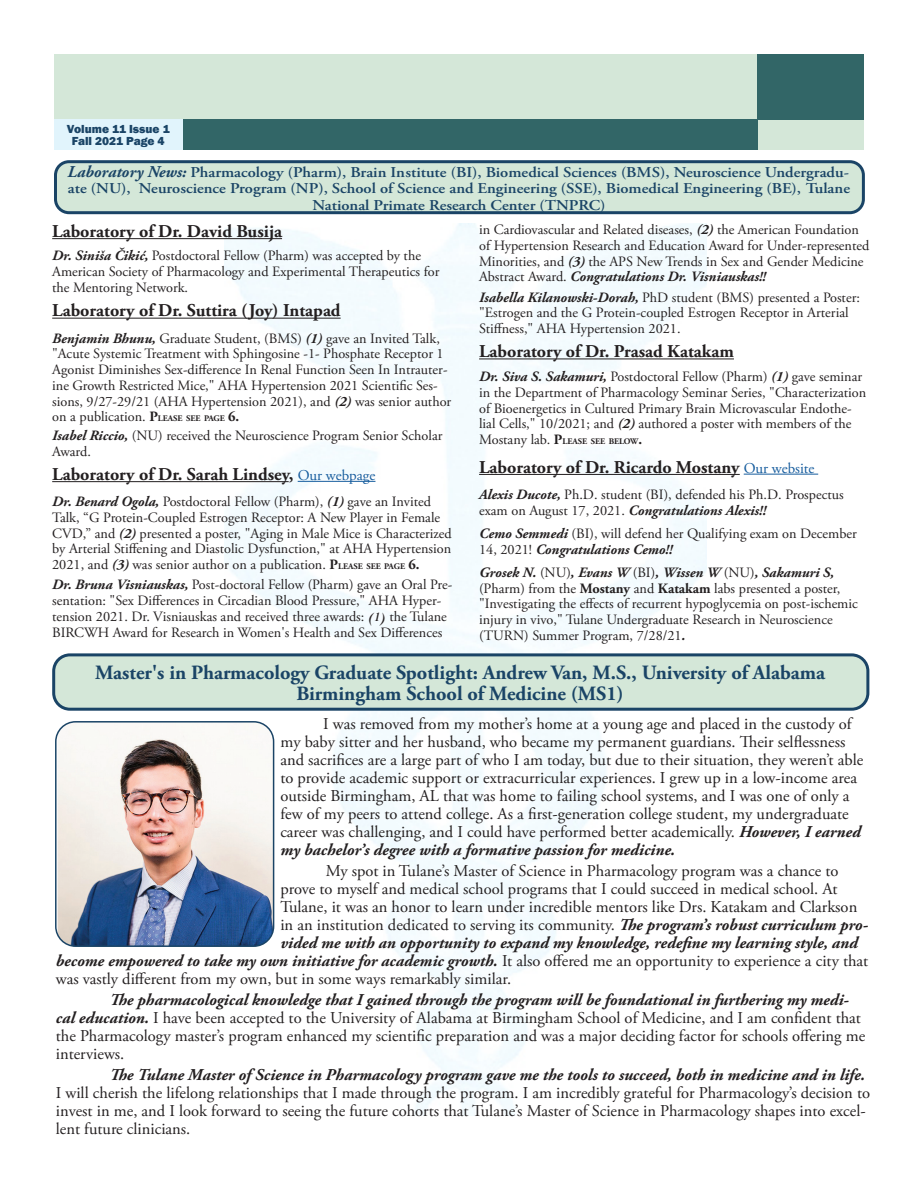
<style>
.page{position:relative;width:918px;height:1188px;background:#fff}
.page>*{position:absolute;margin:0;border:0;box-sizing:border-box;transform-origin:0 0}
.t1{font:700 20.25px/21px "Adobe Garamond Pro";color:#1a4466;text-align:center}
.t2{font:700 18px "Adobe Garamond Pro";color:#231f20}
.t3{font:16.5px/18px "Adobe Garamond Pro";color:#231f20}
.t4{font:italic 700 16.5px "Adobe Garamond Pro";color:#231f20}
.t5{font:600 15px/16.5px "Adobe Garamond Pro";color:#1a4466;text-align:center;scale:1.1 1}
.t6{font:14.25px/15.8px "Adobe Garamond Pro";color:#231f20}
.t7{font:800 12px "Franklin Gothic";color:#1a4466}
.t8{font:8.55px "Adobe Garamond Pro Bold SC600";color:#231f20}
.s1{font-weight:700;font-style:italic;font-size:16.5px}
.s2{font-weight:700;font-style:italic}
.s3{font-family:"Adobe Garamond Pro Bold SC600"}
.s4{font-family:"Adobe Garamond Pro Bold SC600";font-size:8.55px}
.s5{font-weight:400;font-size:15px;color:#175d9e}
.s6{font-family:"Perpetua";font-weight:700;font-style:italic}
.s7{font-family:"Adobe Garamond Pro";font-size:14.25px}
.s8{font-size:14.25px}
.s9{font-weight:700}
.s10{font-weight:400;font-style:normal}
</style>
<div class="page">
<div style="left:54px;top:54px;width:810px;height:95px;background:#d4e7d8"></div>
<div style="left:183px;top:119px;width:575px;height:31px;background:#326667"></div>
<div style="left:758px;top:54px;width:106px;height:66px;background:#326667"></div>
<div style="left:56px;top:162px;width:807px;height:51px;background:#d4e7d8;border-radius:14px"></div>
<div style="left:54px;top:160px;width:811px;height:54px;border:3px solid #1a4466;border-radius:14px"></div>
<div style="left:54px;top:119px;width:129px;height:31px;background:#e1f4fc"></div>
<div style="left:54px;top:655px;width:814px;height:54px;background:#d4e7d8;border-radius:16px"></div>
<div style="left:52px;top:653px;width:817px;height:58px;border:3px solid #1a4466;border-radius:16px"></div>
<hr style="left:479px;top:358px;width:255px;height:1px;background:#231f20">
<hr style="left:479px;top:474px;width:261px;height:1px;background:#231f20">
<hr style="left:744px;top:474px;width:74px;height:1px;background:#175d9e">
<hr style="left:52px;top:238px;width:230px;height:1px;background:#231f20">
<hr style="left:52px;top:318px;width:289px;height:1px;background:#231f20">
<hr style="left:52px;top:481px;width:237px;height:1px;background:#231f20">
<hr style="left:298px;top:481px;width:77px;height:1px;background:#175d9e">
<img style="left:58px;top:722px;width:216px;height:224px">
<div style="left:55px;top:721px;width:219px;height:226px;border:2px solid #1a4466;border-radius:20px"></div>
<p class="t7" style="left:67px;top:121px;width:104px">Volume 11 Issue 1</p>
<p class="t7" style="left:72px;top:133px;width:94px">Fall 2021 Page 4</p>
<p class="t5" style="left:68px;top:164px;width:713px"><span class="s1">Laboratory News:</span> Pharmacology (Pharm), Brain Institute (BI), Biomedical Sciences (BMS), Neuroscience Undergradu&shy;ate (NU), Neuroscience Program (NP), School of Science and Engineering (SSE), Biomedical Engineering (BE), Tulane<br>National Primate Research Center (TNPRC)</p>
<p class="t2" style="left:52px;top:221px;width:231px">Laboratory of Dr. David Busija</p>
<p class="t6" style="left:52px;top:248px;width:389px;line-height:16.2px"><span class="s2">Dr. Siniša Čikić,</span> Postdoctoral Fellow (Pharm) was accepted by the<br>American Society of Pharmacology and Experimental Therapeutics for the Mentoring Network.</p>
<p class="t2" style="left:52px;top:300px;width:290px">Laboratory of Dr. Suttira (Joy) Intapad</p>
<p class="t6" style="left:52px;top:331px;width:401px"><span class="s2">Benjamin Bhunu,</span> Graduate Student, (BMS) <span class="s2">(1)</span> gave an Invited Talk, "Acute Systemic Treatment with Sphingosine -1- Phosphate Receptor 1<br>Agonist Diminishes Sex-difference In Renal Function Seen In Intrauter&shy;ine Growth Restricted Mice," AHA Hypertension 2021 Scientific Ses&shy;sions, 9/27-29/21 (AHA Hypertension 2021), and <span class="s2">(2)</span> was senior author on a publication. <span class="s3">P</span><span class="s4">LEASE SEE PAGE</span> <span class="s3">6.</span></p>
<p class="t6" style="left:52px;top:428px;width:392px"><span class="s2">Isabel Riccio,</span> (NU) received the Neuroscience Program Senior Scholar<br>Award.</p>
<p class="t2" style="left:52px;top:464px;width:325px">Laboratory of Dr. Sarah Lindsey, <span class="s5">Our webpage</span></p>
<p class="t6" style="left:52px;top:494px;width:401px"><span class="s2">Dr. Benard Ogola,</span> Postdoctoral Fellow (Pharm), <span class="s2">(1)</span> gave an Invited Talk, “G Protein-Coupled Estrogen Receptor: A New Player in Female CVD,” and <span class="s2">(2)</span> presented a poster, "Aging in Male Mice is Characterized by Arterial Stiffening and Diastolic Dysfunction," at AHA Hypertension 2021, and <span class="s2">(3)</span> was senior author on a publication. <span class="s3">P</span><span class="s4">LEASE SEE PAGE</span> <span class="s3">6.</span></p>
<p class="t6" style="left:52px;top:577px;width:402px"><span class="s2">Dr. Bruna Visniauskas,</span> Post-doctoral Fellow (Pharm) gave an Oral Pre&shy;sentation: "Sex Differences in Circadian Blood Pressure," AHA Hyper&shy;tension 2021. Dr. Visniauskas and received three awards: <span class="s6">(1)</span> the Tulane BIRCWH Award for Research in Women's Health and Sex Differences</p>
<p class="t6" style="left:479px;top:222px;width:392px">in Cardiovascular and Related diseases, <span class="s2">(2)</span> the American Foundation of Hypertension Research and Education Award for Under-represented Minorities, and <span class="s2">(3)</span> the APS New Trends in Sex and Gender Medicine Abstract Award. <span class="s2">Congratulations Dr. Visniauskas!!</span></p>
<p class="t6" style="left:479px;top:290px;width:382px"><span class="s2">Isabella Kilanowski-Dorah,</span> PhD student (BMS) presented a Poster: "Estrogen and the G Protein-coupled Estrogen Receptor in Arterial<br>Stiffness," AHA Hypertension 2021.</p>
<p class="t2" style="left:479px;top:341px;width:256px">Laboratory of Dr. Prasad Katakam</p>
<p class="t6" style="left:479px;top:369px;width:389px"><span class="s2">Dr. Siva S. Sakamuri,</span> Postdoctoral Fellow (Pharm) <span class="s2">(1)</span> gave seminar in the Department of Pharmacology Seminar Series, "Characterization of Bioenergetics in Cultured Primary Brain Microvascular Endothe&shy;lial Cells," 10/2021; and <span class="s2">(2)</span> authored a poster with members of the</p>
<p class="t8" style="left:479px;top:436px;width:165px"><span class="s7">Mostany lab.</span> <span class="s8">P</span>LEASE SEE BELOW<span class="s8">.</span></p>
<p class="t2" style="left:479px;top:456px;width:337px">Laboratory of Dr. Ricardo Mostany <span class="s5">Our website</span></p>
<p class="t6" style="left:479px;top:487px;width:366px"><span class="s2">Alexis Ducote,</span> Ph.D. student (BI), defended his Ph.D. Prospectus exam on August 17, 2021. <span class="s2">Congratulations Alexis!!</span></p>
<p class="t6" style="left:479px;top:526px;width:379px"><span class="s2">Cemo Semmedi</span> (BI), will defend her Qualifying exam on December<br>14, 2021! <span class="s2">Congratulations Cemo!!</span></p>
<p class="t6" style="left:479px;top:565px;width:380px"><span class="s2">Grosek N.</span> (NU)<span class="s2">, Evans W</span> (BI)<span class="s2">, Wissen W</span> (NU)<span class="s2">, Sakamuri S, </span>(Pharm) from the <span class="s9">Mostany</span> and <span class="s9">Katakam</span> labs presented a poster, "Investigating the effects of recurrent hypoglycemia on post-ischemic injury in vivo," Tulane Undergraduate Research in Neuroscience (TURN) Summer Program, 7/28/21<span class="s2">.</span></p>
<p class="t1" style="left:95px;top:662px;width:732px">Master's in Pharmacology Graduate Spotlight: Andrew Van, M.S., University of Alabama<br>Birmingham School of Medicine (MS1)</p>
<p class="t3" style="left:280px;top:715px;width:584px;text-indent:43px">I was removed from my mother’s home at a young age and placed in the custody of my baby sitter and her husband, who became my permanent guardians. Their selflessness and sacrifices are a large part of who I am today, but due to their situation, they weren’t able to provide academic support or extracurricular experiences. I grew up in a low-income area outside Birmingham, AL that was home to failing school systems, and I was one of only a few of my peers to attend college. As a first-generation college student, my undergraduate career was challenging, and I could have performed better academically. <span class="s2">However, I earned my bachelor’s degree with a formative passion for medicine.</span></p>
<p class="t3" style="left:326px;top:862px;width:514px">My spot in Tulane’s Master of Science in Pharmacology program was a chance to</p>
<p class="t3" style="left:280px;top:880px;width:559px">prove to myself and medical school programs that I could succeed in medical school. At</p>
<p class="t3" style="left:280px;top:898px;width:578px">Tulane, it was an honor to learn under incredible mentors like Drs. Katakam and Clarkson</p>
<p class="t3" style="left:280px;top:916px;width:589px">in an institution dedicated to serving its community. <span class="s2">The program’s robust curriculum pro-</span></p>
<p class="t4" style="left:280px;top:933px;width:579px">vided me with an opportunity to expand my knowledge, redefine my learning style, and</p>
<p class="t4" style="left:56px;top:951px;width:814px">become empowered to take my own initiative for academic growth. <span class="s10">It also offered me an opportunity to experience a city that</span></p>
<p class="t3" style="left:56px;top:970px;width:457px">was vastly different from my own, but in some ways remarkably similar.</p>
<p class="t3" style="left:56px;top:991px;width:811px;text-indent:54px"><span class="s2">The pharmacological knowledge that I gained through the program will be foundational in furthering my medi&shy;cal education.</span> I have been accepted to the University of Alabama at Birmingham School of Medicine, and I am confident that the Pharmacology master’s program enhanced my scientific preparation and was a major deciding factor for schools offering me interviews.</p>
<p class="t3" style="left:56px;top:1066px;width:816px;text-indent:54px"><span class="s2">The Tulane Master of Science in Pharmacology program gave me the tools to succeed, both in medicine and in life.<br></span>I will cherish the lifelong relationships that I made through the program. I am incredibly grateful for Pharmacology’s decision to invest in me, and I look forward to seeing the future cohorts that Tulane’s Master of Science in Pharmacology shapes into excel&shy;lent future clinicians.</p>
</div>
